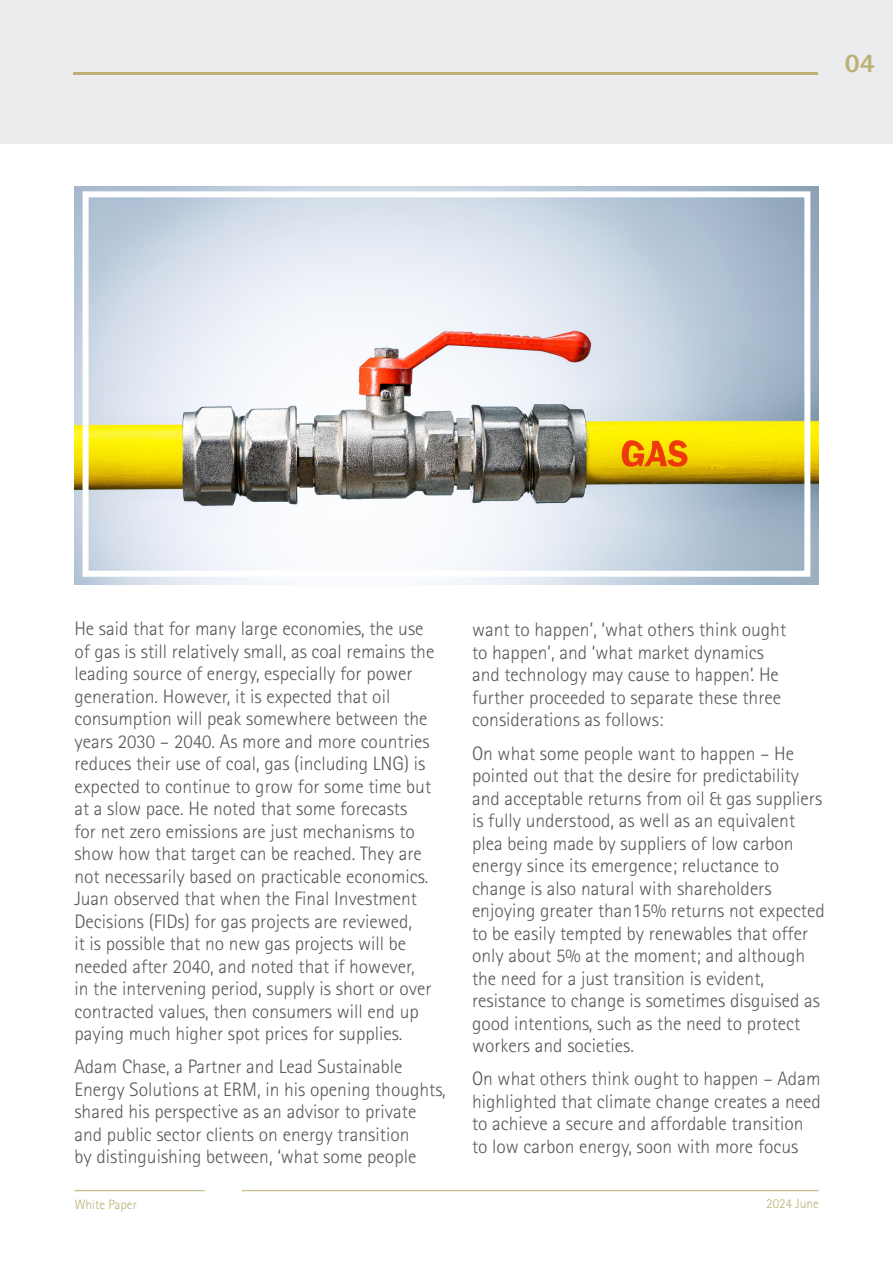
<style>
.page{position:relative;width:893px;height:1263px;background:#fff}
.page>*{position:absolute;margin:0;border:0;box-sizing:border-box;transform-origin:0 0}
.t1{font:800 27px "Rotis Sans Serif Std";color:#baaf75}
.t2{font:300 19.5px/22.5px "Rotis Sans Serif Std";color:#57585a}
.t3{font:300 13.5px "Rotis Sans Serif Std";color:#baaf75}
</style>
<div class="page">
<div style="left:0;top:0;width:893px;height:144px;background:#ececee"></div>
<hr style="left:74px;top:72px;width:744px;height:3px;background:#baaf75">
<hr style="left:0;top:0;width:1px;height:143px;background:#baaf75">
<img style="left:74px;top:186px;width:745px;height:399px">
<div style="left:83px;top:191px;width:727px;height:386px;border:6px solid #fff"></div>
<hr style="left:74px;top:1190px;width:131px;height:1px;background:#baaf75">
<hr style="left:242px;top:1190px;width:577px;height:1px;background:#baaf75">
<p class="t1" style="left:845px;top:45px;width:32px">04</p>
<p class="t2" style="left:74px;top:617px;width:361px">He said that for many large economies, the use of gas is still relatively small, as coal remains the leading source of energy, especially for power generation. However, it is expected that oil consumption will peak somewhere between the years 2030 – 2040. As more and more countries reduces their use of coal, gas (including LNG) is expected to continue to grow for some time but at a slow pace. He noted that some forecasts<br>for net zero emissions are just mechanisms to show how that target can be reached. They are not necessarily based on practicable economics.<br>Juan observed that when the Final Investment Decisions (FIDs) for gas projects are reviewed,<br>it is possible that no new gas projects will be needed after 2040, and noted that if however,<br>in the intervening period, supply is short or over contracted values, then consumers will end up paying much higher spot prices for supplies.</p>
<p class="t2" style="left:74px;top:1055px;width:373px">Adam Chase, a Partner and Lead Sustainable Energy Solutions at ERM, in his opening thoughts, shared his perspective as an advisor to private and public sector clients on energy transition<br>by distinguishing between, ‘what some people</p>
<p class="t2" style="left:472px;top:619px;width:316px">want to happen’, ‘what others think ought to happen’, and ‘what market dynamics and technology may cause to happen’. He further proceeded to separate these three considerations as follows:</p>
<p class="t2" style="left:472px;top:742px;width:354px">On what some people want to happen – He pointed out that the desire for predictability and acceptable returns from oil &amp; gas suppliers is fully understood, as well as an equivalent plea being made by suppliers of low carbon energy since its emergence; reluctance to change is also natural with shareholders enjoying greater than15% returns not expected to be easily tempted by renewables that offer only about 5% at the moment; and although the need for a just transition is evident, resistance to change is sometimes disguised as good intentions, such as the need to protect workers and societies.</p>
<p class="t2" style="left:472px;top:1067px;width:350px">On what others think ought to happen – Adam highlighted that climate change creates a need to achieve a secure and affordable transition to low carbon energy, soon with more focus</p>
<p class="t3" style="left:75px;top:1196px;width:64px">White Paper</p>
<p class="t3" style="left:766px;top:1195px;width:54px">2024 June</p>
</div>
